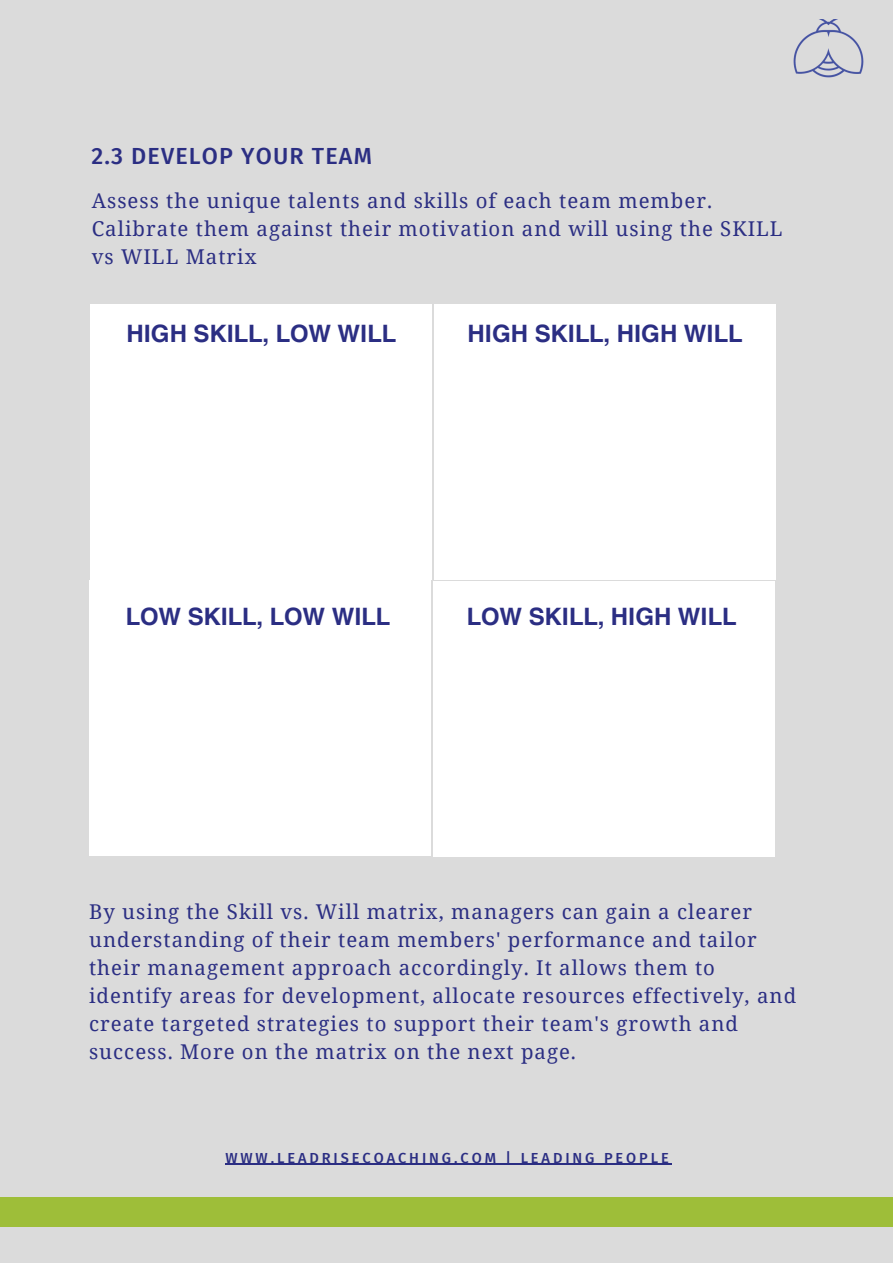
<style>
.page{position:relative;width:893px;height:1264px;background:#fff}
.page>*{position:absolute;margin:0;border:0;box-sizing:border-box;transform-origin:0 0}
.t1{font:700 24px "Helvetica World";color:#2b2e83}
.t2{font:500 23.25px "Fira Sans";letter-spacing:.05em;color:#2b2e83}
.t3{font:20.4px/28px "Noto Serif";letter-spacing:.05em;color:#2b2e83}
.t4{font:500 14.55px "Fira Sans";letter-spacing:.2em;color:#2b2e83}
</style>
<div class="page">
<div style="left:0;top:0;width:892px;height:1262px;background:#dbdbdb"></div>
<div style="left:90px;top:304px;width:341px;height:275px;background:#fff"></div>
<img style="left:793px;top:19px;width:71px;height:59px">
<div style="left:434px;top:304px;width:341px;height:276px;background:#fff"></div>
<div style="left:89px;top:580px;width:341px;height:275px;background:#fff"></div>
<div style="left:433px;top:580px;width:341px;height:276px;background:#fff"></div>
<hr style="left:225px;top:1163px;width:274px;height:1px;background:#2b2e83">
<hr style="left:499px;top:1163px;width:32px;height:1px;background:#2b2e83">
<hr style="left:531px;top:1163px;width:140px;height:1px;background:#2b2e83">
<div style="left:0;top:1197px;width:892px;height:29px;background:#9ebe39"></div>
<p class="t2" style="left:91px;top:142px;width:282px">2.3 DEVELOP YOUR TEAM</p>
<p class="t3" style="left:92px;top:186px;width:692px">Assess the unique talents and skills of each team member.<br>Calibrate them against their motivation and will using the SKILL vs WILL Matrix</p>
<p class="t1" style="left:126px;top:314px;width:271px">HIGH SKILL, LOW WILL</p>
<p class="t1" style="left:467px;top:314px;width:276px">HIGH SKILL, HIGH WILL</p>
<p class="t1" style="left:126px;top:597px;width:266px">LOW SKILL, LOW WILL</p>
<p class="t1" style="left:467px;top:597px;width:271px">LOW SKILL, HIGH WILL</p>
<p class="t3" style="left:89px;top:896px;width:708px">By using the Skill vs. Will matrix, managers can gain a clearer understanding of their team members' performance and tailor their management approach accordingly. It allows them to identify areas for development, allocate resources effectively, and create targeted strategies to support their team's growth and success. More on the matrix on the next page.</p>
<p class="t4" style="left:225px;top:1148px;width:445px">WWW.LEADRISECOACHING.COM | LEADING PEOPLE</p>
</div>
